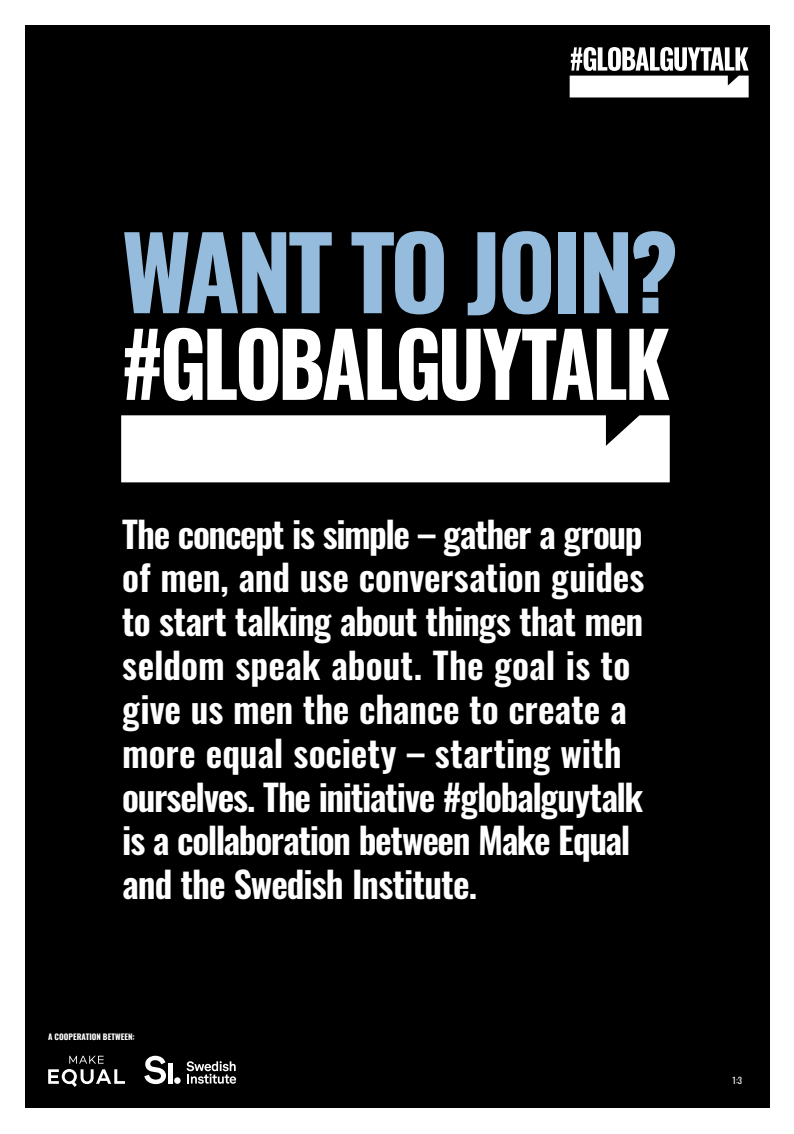
<style>
.page{position:relative;width:794px;height:1134px;background:#fff}
.page>*{position:absolute;margin:0;border:0;box-sizing:border-box;transform-origin:0 0}
.t1{font:700 100px "Oswald";letter-spacing:-.04em;color:#95bcdd}
.t2{font:600 36.08px/43.8px "Oswald";letter-spacing:-.02em;color:#fff}
.t3{font:8.8px "Oswald";color:#fff}
.t4{font:700 8px "Oswald";letter-spacing:.005em;color:#fff}
</style>
<div class="page">
<div style="left:25px;top:26px;width:744px;height:1082px;background:#000"></div>
<svg style="left:48px;top:1056px;width:77px;height:31px"></svg>
<svg style="left:144px;top:1056px;width:22px;height:28px"></svg>
<div style="left:168px;top:1063px;width:5px;height:20px;background:#fff"></div>
<div style="left:174px;top:1077px;width:7px;height:7px;background:#fff;border-radius:50%"></div>
<svg style="left:186px;top:1061px;width:50px;height:23px"></svg>
<svg style="left:569px;top:47px;width:179px;height:50px"></svg>
<div style="left:121px;top:415px;width:549px;height:67px;background:#fff"></div>
<svg style="left:125px;top:328px;width:544px;height:73px;fill:#fff"></svg>
<h1 class="t1" style="left:121px;top:220px;width:558px">WANT TO JOIN?</h1>
<p class="t2" style="left:122px;top:514px;width:523px">The concept is simple – gather a group of men, and use conversation guides to start talking about things that men seldom speak about. The goal is to give us men the chance to create a more equal society – starting with ourselves. The initiative #globalguytalk is a collaboration between Make Equal and the Swedish Institute.</p>
<p class="t4" style="left:48px;top:1033px;width:88px">A COOPERATION BETWEEN:</p>
<p class="t3" style="left:732px;top:1073px;width:11px">1:3</p>
</div>
